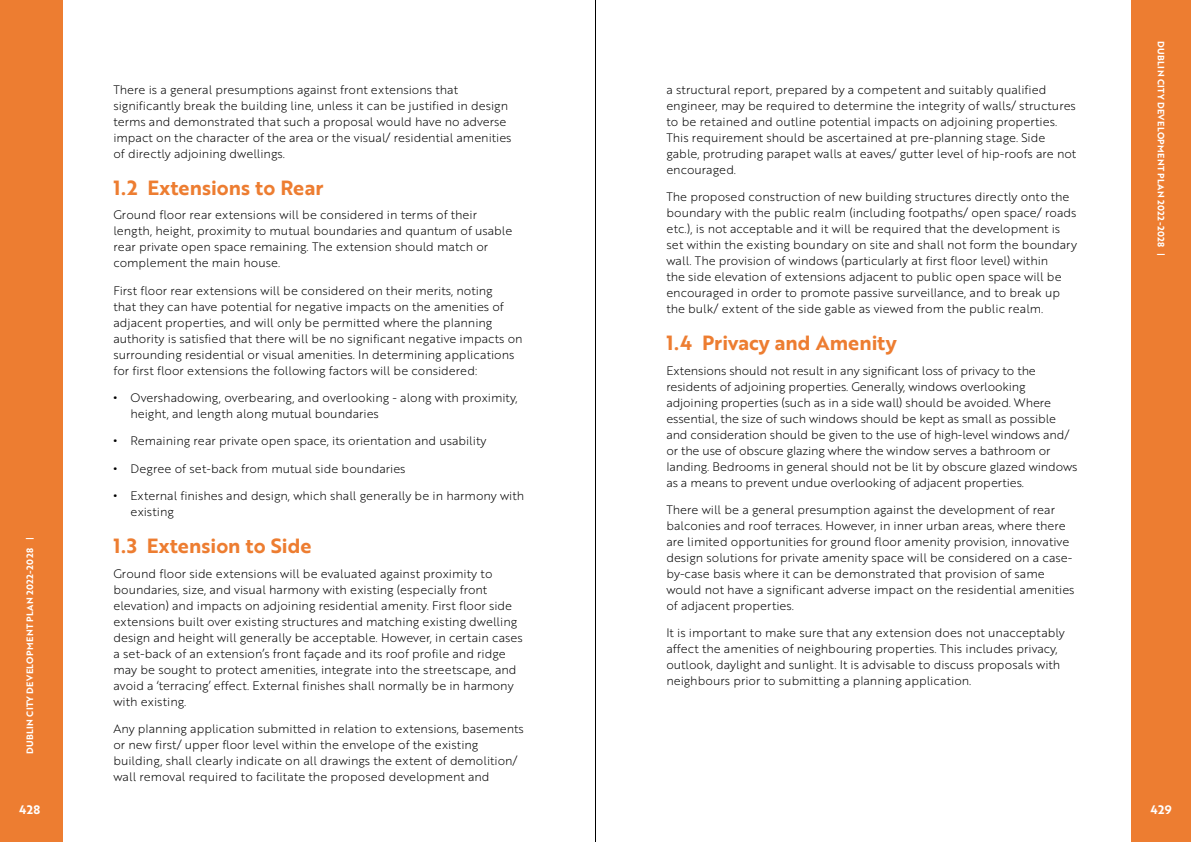
<style>
.page{position:relative;width:1191px;height:842px;background:#fff}
.page>*{position:absolute;margin:0;border:0;box-sizing:border-box;transform-origin:0 0}
.MAIN_HEADER_NEW{font:20px "Brother 1816 Bold";color:#ed7d31}
.Body{font:12px/16px "Brother 1816 Light";color:#000}
.t1{font:12px "Brother 1816 Bold";letter-spacing:.03em;color:#fff}
.t2{font:9px "Brother 1816 Bold";letter-spacing:.04em;color:#fff}
.s1{font-family:"Brother 1816 Medium"}
.s2{font-family:"Brother 1816 Bold"}
</style>
<div class="page">
<hr style="left:595px;top:0;width:1px;height:842px;background:#000">
<div style="left:1131px;top:0;width:60px;height:842px;background:#ed7d31"></div>
<div style="left:0;top:0;width:63px;height:842px;background:#ed7d31"></div>
<p class="t2" style="left:23px;top:754px;width:219px;rotate:-90deg">DUBLIN CITY DEVELOPMENT PLAN 2022-2028 <span class="s1">|</span></p>
<p class="t1" style="left:19px;top:800px;width:23px">428</p>
<p class="Body" style="left:113px;top:81px;width:400px">There is a general presumptions against front extensions that significantly break the building line, unless it can be justified in design terms and demonstrated that such a proposal would have no adverse impact on the character of the area or the visual/ residential amenities of directly adjoining dwellings.</p>
<p class="MAIN_HEADER_NEW" style="left:113px;top:172px;width:211px">1.2 Extensions to Rear</p>
<p class="Body" style="left:113px;top:207px;width:400px">Ground floor rear extensions will be considered in terms of their length, height, proximity to mutual boundaries and quantum of usable rear private open space remaining. The extension should match or complement the main house.</p>
<p class="Body" style="left:113px;top:282px;width:411px">First floor rear extensions will be considered on their merits, noting<br>that they can have potential for negative impacts on the amenities of adjacent properties, and will only be permitted where the planning authority is satisfied that there will be no significant negative impacts on surrounding residential or visual amenities. In determining applications for first floor extensions the following factors will be considered:</p>
<p class="Body" style="left:130px;top:389px;width:389px;text-indent:-17px"><span class="s2">•</span> Overshadowing, overbearing, and overlooking - along with proximity, height, and length along mutual boundaries</p>
<p class="Body" style="left:113px;top:433px;width:375px"><span class="s2">•</span> Remaining rear private open space, its orientation and usability</p>
<p class="Body" style="left:113px;top:460px;width:294px"><span class="s2">•</span> Degree of set-back from mutual side boundaries</p>
<p class="Body" style="left:130px;top:487px;width:395px;text-indent:-17px"><span class="s2">•</span> External finishes and design, which shall generally be in harmony with existing</p>
<p class="MAIN_HEADER_NEW" style="left:113px;top:531px;width:199px">1.3 Extension to Side</p>
<p class="Body" style="left:113px;top:565px;width:411px">Ground floor side extensions will be evaluated against proximity to boundaries, size, and visual harmony with existing (especially front elevation) and impacts on adjoining residential amenity. First floor side extensions built over existing structures and matching existing dwelling design and height will generally be acceptable. However, in certain cases a set-back of an extension’s front façade and its roof profile and ridge may be sought to protect amenities, integrate into the streetscape, and avoid a ‘terracing’ effect. External finishes shall normally be in harmony with existing.</p>
<p class="Body" style="left:113px;top:720px;width:412px">Any planning application submitted in relation to extensions, basements or new first/ upper floor level within the envelope of the existing building, shall clearly indicate on all drawings the extent of demolition/ wall removal required to facilitate the proposed development and</p>
<p class="Body" style="left:666px;top:81px;width:411px">a structural report, prepared by a competent and suitably qualified engineer, may be required to determine the integrity of walls/ structures to be retained and outline potential impacts on adjoining properties.<br>This requirement should be ascertained at pre-planning stage. Side gable, protruding parapet walls at eaves/ gutter level of hip-roofs are not encouraged.</p>
<p class="Body" style="left:666px;top:188px;width:412px">The proposed construction of new building structures directly onto the boundary with the public realm (including footpaths/ open space/ roads etc.), is not acceptable and it will be required that the development is set within the existing boundary on site and shall not form the boundary wall. The provision of windows (particularly at first floor level) within<br>the side elevation of extensions adjacent to public open space will be encouraged in order to promote passive surveillance, and to break up the bulk/ extent of the side gable as viewed from the public realm.</p>
<p class="MAIN_HEADER_NEW" style="left:666px;top:328px;width:232px">1.4 Privacy and Amenity</p>
<p class="Body" style="left:666px;top:362px;width:412px">Extensions should not result in any significant loss of privacy to the residents of adjoining properties. Generally, windows overlooking adjoining properties (such as in a side wall) should be avoided. Where essential, the size of such windows should be kept as small as possible and consideration should be given to the use of high-level windows and/ or the use of obscure glazing where the window serves a bathroom or landing. Bedrooms in general should not be lit by obscure glazed windows as a means to prevent undue overlooking of adjacent properties.</p>
<p class="Body" style="left:666px;top:501px;width:410px">There will be a general presumption against the development of rear balconies and roof terraces. However, in inner urban areas, where there are limited opportunities for ground floor amenity provision, innovative design solutions for private amenity space will be considered on a case&shy;by-case basis where it can be demonstrated that provision of same would not have a significant adverse impact on the residential amenities of adjacent properties.</p>
<p class="Body" style="left:666px;top:625px;width:400px">It is important to make sure that any extension does not unacceptably affect the amenities of neighbouring properties. This includes privacy, outlook, daylight and sunlight. It is advisable to discuss proposals with neighbours prior to submitting a planning application.</p>
<p class="t2" style="left:1168px;top:41px;width:216px;rotate:90deg">DUBLIN CITY DEVELOPMENT PLAN 2022-2028 <span class="s1">|</span></p>
<p class="t1" style="left:1150px;top:800px;width:23px">429</p>
</div>
